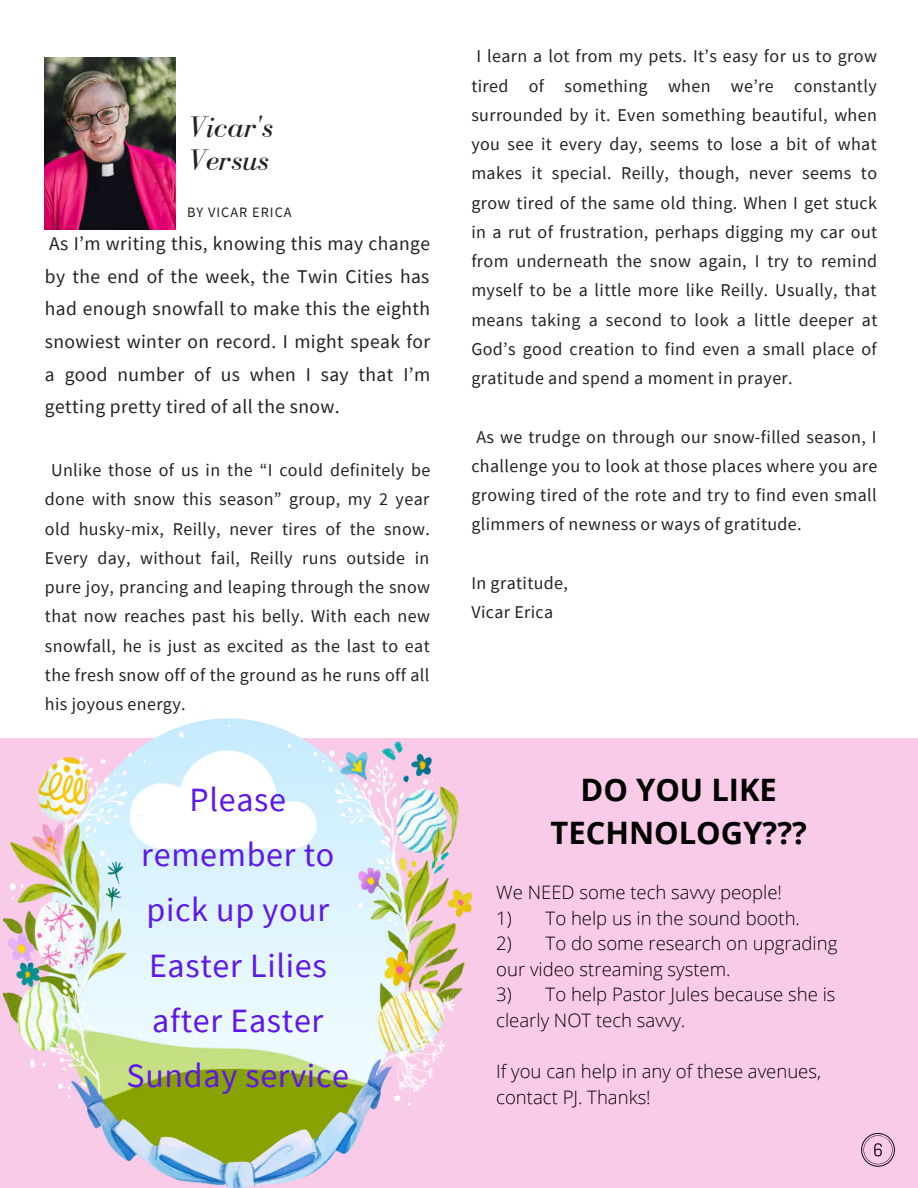
<style>
.page{position:relative;width:918px;height:1188px;background:#fff}
.page>*{position:absolute;margin:0;border:0;box-sizing:border-box;transform-origin:0 0}
.t1{font:34.05px/55.3px "Source Sans Pro";letter-spacing:.02em;color:#5e17eb;text-align:center}
.t2{font:700 30.9px/42.9px "Open Sans";color:#000;text-align:center}
.t3{font:italic 30.75px/33.5px "Bodoni FLF";color:#222}
.t4{font:19.5px/32.7px "Source Sans Pro";letter-spacing:.02em;color:#222;text-align:justify}
.t5{font:300 18.6px/25.5px "Open Sans";color:#000}
.t6{font:18px/29.2px "Source Sans Pro";letter-spacing:.02em;color:#222;text-align:justify}
.t7{font:14.25px "Source Sans Pro";letter-spacing:.07em;color:#222}
</style>
<div class="page">
<div style="left:0;top:738px;width:918px;height:450px;background:#facbe8"></div>
<svg style="left:861px;top:1133px;width:34px;height:34px"></svg>
<img style="left:45px;top:57px;width:130px;height:172px">
<img style="left:4px;top:718px;width:468px;height:470px">
<h3 class="t3" style="left:188px;top:110px;width:87px">Vicar's<br>Versus</h3>
<p class="t7" style="left:187px;top:203px;width:106px">BY VICAR ERICA</p>
<p class="t4" style="left:45px;top:227px;width:387px">As I’m writing this, knowing this may change by the end of the week, the Twin Cities has had enough snowfall to make this the eighth snowiest winter on record. I might speak for a good number of us when I say that I’m getting pretty tired of all the snow.</p>
<p class="t6" style="left:45px;top:455px;width:387px;text-indent:6px">Unlike those of us in the “I could definitely be done with snow this season” group, my 2 year old husky-mix, Reilly, never tires of the snow.<br>Every day, without fail, Reilly runs outside in pure joy, prancing and leaping through the snow that now reaches past his belly. With each new snowfall, he is just as excited as the last to eat the fresh snow off of the ground as he runs off all his joyous energy.</p>
<h1 class="t1" style="left:127px;top:771px;width:224px">Please remember to pick up your<br>Easter Lilies after Easter<br>Sunday service</h1>
<p class="t6" style="left:471px;top:41px;width:408px">I learn a lot from my pets. It’s easy for us to grow tired of something when we’re constantly surrounded by it. Even something beautiful, when you see it every day, seems to lose a bit of what makes it special. Reilly, though, never seems to grow tired of the same old thing. When I get stuck in a rut of frustration, perhaps digging my car out from underneath the snow again, I try to remind myself to be a little more like Reilly. Usually, that means taking a second to look a little deeper at God’s good creation to find even a small place of gratitude and spend a moment in prayer.</p>
<p class="t6" style="left:471px;top:421px;width:407px">As we trudge on through our snow-filled season, I challenge you to look at those places where you are growing tired of the rote and try to find even small glimmers of newness or ways of gratitude.</p>
<p class="t6" style="left:471px;top:568px;width:98px">In gratitude,<br>Vicar Erica</p>
<h2 class="t2" style="left:551px;top:767px;width:258px">DO YOU LIKE<br>TECHNOLOGY???</h2>
<p class="t5" style="left:496px;top:879px;width:287px">We NEED some tech savvy people!</p>
<p class="t5" style="left:496px;top:905px;width:305px">1) To help us in the sound booth.</p>
<p class="t5" style="left:496px;top:930px;width:343px">2) To do some research on upgrading our video streaming system.</p>
<p class="t5" style="left:496px;top:981px;width:341px">3) To help Pastor Jules because she is clearly NOT tech savvy.</p>
<p class="t5" style="left:496px;top:1058px;width:326px">If you can help in any of these avenues, contact PJ. Thanks!</p>
</div>
